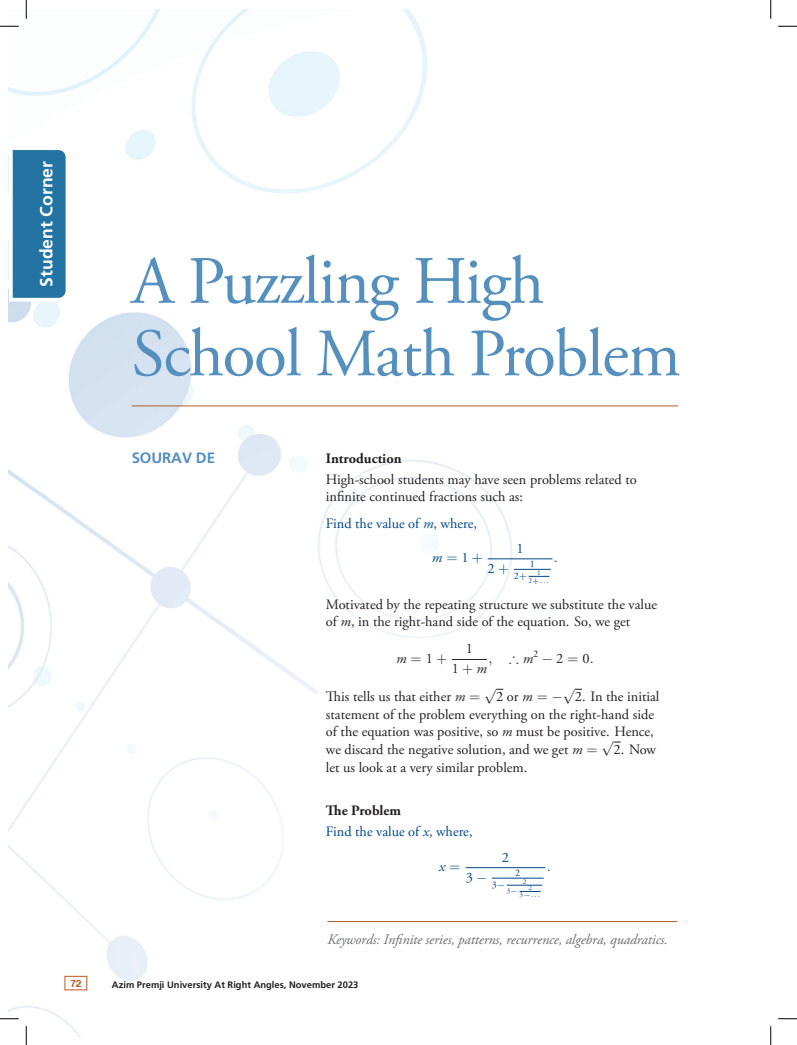
<style>
.page{position:relative;width:797px;height:1045px;background:#fff}
.page>*{position:absolute;margin:0;border:0;box-sizing:border-box;transform-origin:0 0}
.t1{font:67.5px/72.5px "Adobe Garamond Pro";letter-spacing:-.02em;color:#558fbd}
.t2{font:700 17.5px "Frutiger LT Std";color:#fff}
.t3{font:700 15px "Frutiger LT Std";letter-spacing:-.01em;color:#558fbd}
.t4{font:14.38px/17.6px "Adobe Garamond Pro";color:#231f20}
.t5{font:italic 14.38px "Adobe Garamond Pro";letter-spacing:-.01em;color:#6c6d70}
.t6{font:14.38px/21.1px "Adobe Garamond Pro";color:#004789}
.t7{font:700 14.38px "Adobe Garamond Pro";color:#231f20}
.t8{font:14.38px "CMMI10";color:#231f20}
.t9{font:14.38px "CMR10";color:#004789}
.t10{font:14.38px "CMR10";color:#231f20}
.t11{font:14.38px "CMSY10";color:#231f20}
.t12{font:14.38px "CMMI10";color:#004789}
.t13{font:italic 14.38px "Adobe Garamond Pro";color:#004789}
.t14{font:10px/11.6px "Adobe Garamond Pro";color:#004789}
.t15{font:700 10px "Helvetica Neue CE";color:#b95929}
.t16{font:700 9.38px "Frutiger LT Std";color:#231f20}
.t17{font:7.12px "CMMI5";color:#004789}
.t18{font:7.12px "Adobe Garamond Pro";color:#004789}
.s1{font-style:italic}
.s2{font-family:"Adobe Garamond Pro";font-style:italic}
.s3{font-family:"Adobe Garamond Pro"}
.s4{font-family:"CMR10"}
.s5{font-family:"CMR8"}
.s6{font-family:"CMR5"}
.s7{font-family:"MSAM10"}
.s8{font-family:"CMSY10"}
.s9{font-weight:700;color:#231f20}
.s10{font-family:"CMR10";font-style:normal}
.s11{font-family:"CMSY8"}
.s12{font-family:"CMSY5"}
</style>
<div class="page">
<img style="left:9px;top:10px;width:587px;height:1026px">
<div style="left:65px;top:976px;width:22px;height:14px;border:1px solid #b95929"></div>
<svg style="left:9px;top:144px;width:62px;height:159px"></svg>
<hr style="left:487px;top:558px;width:65px;height:1px;background:#004789">
<hr style="left:514px;top:569px;width:37px;height:1px;background:#004789">
<svg style="left:528px;top:576px;width:21px;height:1px"></svg>
<hr style="left:452px;top:659px;width:35px;height:1px;background:#231f20">
<hr style="left:466px;top:867px;width:79px;height:1px;background:#004789">
<hr style="left:492px;top:878px;width:51px;height:1px;background:#004789">
<hr style="left:506px;top:885px;width:36px;height:1px;background:#004789">
<svg style="left:519px;top:891px;width:21px;height:1px"></svg>
<hr style="left:132px;top:405px;width:546px;height:1px;background:#b95929">
<hr style="left:327px;top:921px;width:350px;height:1px;background:#b95929">
<svg style="left:0;top:25px;width:19px;height:2px"></svg>
<svg style="left:778px;top:25px;width:19px;height:2px"></svg>
<svg style="left:0;top:1018px;width:19px;height:1px"></svg>
<svg style="left:778px;top:1018px;width:19px;height:1px"></svg>
<svg style="left:25px;top:0;width:2px;height:19px"></svg>
<svg style="left:25px;top:1026px;width:2px;height:19px"></svg>
<svg style="left:770px;top:0;width:1px;height:19px"></svg>
<svg style="left:770px;top:1026px;width:1px;height:19px"></svg>
<p class="t2" style="left:36px;top:286px;width:127px;rotate:-90deg">Student Corner</p>
<h1 class="t1" style="left:132px;top:247px;width:550px">A Puzzling High<br>School Math Problem</h1>
<p class="t3" style="left:132px;top:449px;width:85px">SOURAV DE</p>
<p class="t7" style="left:326px;top:450px;width:77px">Introduction</p>
<p class="t4" style="left:326px;top:471px;width:312px">High-school students may have seen problems related to infinite continued fractions such as:</p>
<p class="t6" style="left:326px;top:513px;width:152px">Find the value of <span class="s1">m</span>, where,</p>
<p class="t9" style="left:432px;top:551px;width:53px"><span class="s2">m</span>=<span class="s3">1</span>+</p>
<p class="t6" style="left:516px;top:538px;width:9px">1</p>
<p class="t6" style="left:487px;top:558px;width:23px">2<span class="s4">+</span></p>
<p class="t14" style="left:514px;top:558px;width:28px;text-indent:16px">1<br>2<span class="s5">+</span> <sup>1</sup></p>
<p class="t17" style="left:528px;top:577px;width:22px"><span class="s3">2</span><span class="s6">+</span>...</p>
<p class="t12" style="left:554px;top:551px;width:5px">.</p>
<p class="t4" style="left:326px;top:596px;width:332px">Motivated by the repeating structure we substitute the value of <span class="s1">m</span>, in the right-hand side of the equation. So, we get</p>
<p class="t10" style="left:396px;top:652px;width:53px"><span class="s2">m</span>=<span class="s3">1</span>+</p>
<p class="t4" style="left:452px;top:639px;width:37px;line-height:19.5px;text-align:center">1<br>1<span class="s4">+</span><span class="s1">m</span></p>
<p class="t8" style="left:488px;top:652px;width:107px">, <span class="s7">∴</span><span class="s2">m</span><sup>2</sup><span class="s8">−</span><span class="s3">2</span><span class="s4">=</span><span class="s3">0</span>.</p>
<p class="t4" style="left:326px;top:688px;width:156px">This tells us that either <span class="s1">m</span> <span class="s4">=</span></p>
<p class="t11" style="left:484px;top:676px;width:13px">√</p>
<p class="t4" style="left:496px;top:688px;width:68px">2or<span class="s1">m</span><span class="s4">=</span><span class="s8">−</span></p>
<p class="t11" style="left:563px;top:676px;width:13px">√</p>
<p class="t4" style="left:326px;top:688px;width:335px;text-indent:249px">2. In the initial statement of the problem everything on the right-hand side of the equation was positive, so <span class="s1">m</span> must be positive. Hence, we discard the negative solution, and we get <span class="s1">m</span> <span class="s4">=</span></p>
<p class="t11" style="left:601px;top:729px;width:13px">√</p>
<p class="t4" style="left:613px;top:741px;width:44px">2. Now</p>
<p class="t4" style="left:326px;top:758px;width:203px">let us look at a very similar problem.</p>
<p class="t6" style="left:326px;top:800px;width:148px"><span class="s9">The Problem<br></span>Find the value of <span class="s1">x</span>, where,</p>
<p class="t13" style="left:439px;top:858px;width:23px">x <span class="s10">=</span></p>
<p class="t6" style="left:502px;top:847px;width:9px">2</p>
<p class="t6" style="left:466px;top:867px;width:23px">3<span class="s8">−</span></p>
<p class="t14" style="left:515px;top:867px;width:7px">2</p>
<p class="t14" style="left:492px;top:879px;width:15px">3<span class="s11">−</span></p>
<p class="t18" style="left:522px;top:877px;width:5px">2</p>
<p class="t18" style="left:506px;top:886px;width:13px">3<span class="s12">−</span></p>
<p class="t18" style="left:528px;top:884px;width:5px">2</p>
<p class="t17" style="left:519px;top:891px;width:23px"><span class="s3">3</span><span class="s12">−</span>...</p>
<p class="t12" style="left:546px;top:860px;width:5px">.</p>
<p class="t5" style="left:327px;top:930px;width:342px">Keywords: Infinite series, patterns, recurrence, algebra, quadratics.</p>
<p class="t15" style="left:70px;top:977px;width:13px">72</p>
<p class="t16" style="left:112px;top:979px;width:248px">Azim Premji University At Right Angles, November 2023</p>
</div>
